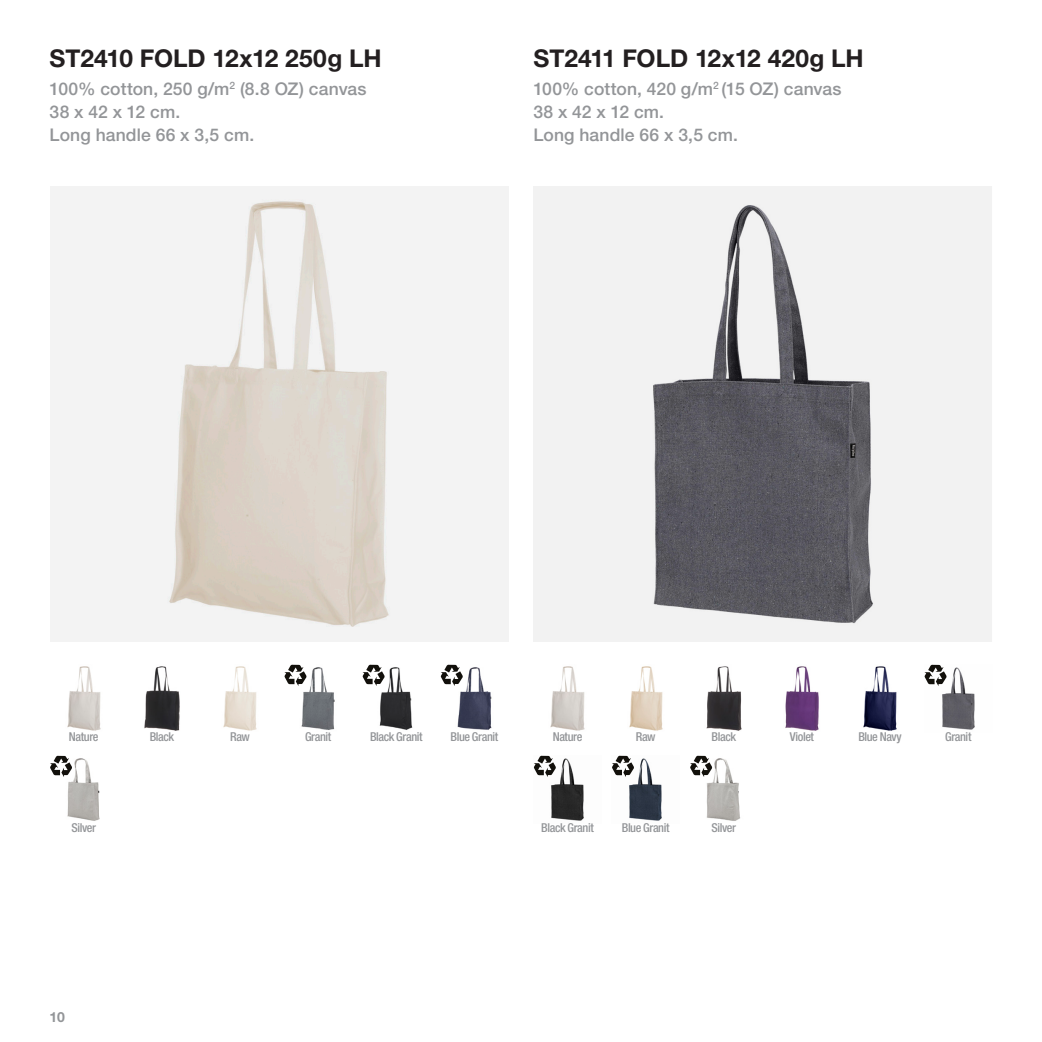
<style>
.page{position:relative;width:1042px;height:1042px;background:#fff}
.page>*{position:absolute;margin:0;border:0;box-sizing:border-box;transform-origin:0 0}
.Overskrift_1{font:700 24.5px "Helvetica Neue LT Std";letter-spacing:-.005em;color:#231f20}
.Produktbeskrivelse{font:500 17.5px "Helvetica Neue LT Std";letter-spacing:.005em;color:#939598}
.Overskrift_1-2{font:700 14px "Helvetica Neue LT Std";color:#939598}
.Packshot_tekst{font:500 condensed 12.25px "Helvetica Neue LT Std";letter-spacing:-.03em;color:#939598}
</style>
<div class="page">
<svg style="left:533px;top:186px;width:459px;height:455px;fill:#f2f2f2"></svg>
<img style="left:550px;top:666px;width:35px;height:65px">
<img style="left:629px;top:666px;width:34px;height:65px">
<img style="left:706px;top:666px;width:36px;height:65px">
<img style="left:697px;top:755px;width:44px;height:66px">
<img style="left:863px;top:666px;width:34px;height:65px">
<img style="left:533px;top:755px;width:51px;height:66px">
<img style="left:931px;top:664px;width:44px;height:66px">
<img style="left:785px;top:666px;width:34px;height:65px">
<img style="left:619px;top:755px;width:43px;height:66px">
<svg style="left:612px;top:756px;width:22px;height:21px"></svg>
<svg style="left:534px;top:756px;width:22px;height:21px"></svg>
<svg style="left:924px;top:665px;width:22px;height:21px"></svg>
<svg style="left:50px;top:186px;width:458px;height:455px;fill:#f3f3f3"></svg>
<img style="left:67px;top:666px;width:34px;height:65px">
<img style="left:57px;top:755px;width:43px;height:66px">
<img style="left:144px;top:666px;width:36px;height:65px">
<img style="left:223px;top:666px;width:34px;height:65px">
<img style="left:379px;top:667px;width:34px;height:63px">
<img style="left:299px;top:664px;width:36px;height:66px">
<img style="left:457px;top:667px;width:35px;height:63px">
<svg style="left:284px;top:665px;width:22px;height:21px"></svg>
<svg style="left:362px;top:665px;width:23px;height:21px"></svg>
<svg style="left:441px;top:665px;width:22px;height:21px"></svg>
<svg style="left:50px;top:756px;width:22px;height:21px"></svg>
<svg style="left:690px;top:756px;width:22px;height:21px"></svg>
<p class="Overskrift_1" style="left:50px;top:43px;width:333px">ST2410 FOLD 12x12 250g LH</p>
<p class="Produktbeskrivelse" style="left:50px;top:78px;width:319px">100% cotton, 250 g/m<sup>2</sup> (8.8 OZ) canvas</p>
<p class="Produktbeskrivelse" style="left:50px;top:101px;width:132px">38 x 42 x 12 cm.</p>
<p class="Produktbeskrivelse" style="left:50px;top:124px;width:206px">Long handle 66 x 3,5 cm.</p>
<p class="Overskrift_1" style="left:533px;top:43px;width:332px">ST2411 FOLD 12x12 420g LH</p>
<p class="Produktbeskrivelse" style="left:533px;top:78px;width:310px">100% cotton, 420 g/m<sup>2</sup> (15 OZ) canvas</p>
<p class="Produktbeskrivelse" style="left:533px;top:101px;width:132px">38 x 42 x 12 cm.</p>
<p class="Produktbeskrivelse" style="left:533px;top:124px;width:206px">Long handle 66 x 3,5 cm.</p>
<p class="Packshot_tekst" style="left:69px;top:729px;width:31px">Nature</p>
<p class="Packshot_tekst" style="left:72px;top:820px;width:26px">Silver</p>
<p class="Packshot_tekst" style="left:150px;top:729px;width:26px">Black</p>
<p class="Packshot_tekst" style="left:230px;top:729px;width:21px">Raw</p>
<p class="Packshot_tekst" style="left:305px;top:729px;width:28px">Granit</p>
<p class="Packshot_tekst" style="left:370px;top:729px;width:54px">Black Granit</p>
<p class="Packshot_tekst" style="left:451px;top:729px;width:49px">Blue Granit</p>
<p class="Packshot_tekst" style="left:553px;top:729px;width:31px">Nature</p>
<p class="Packshot_tekst" style="left:636px;top:729px;width:21px">Raw</p>
<p class="Packshot_tekst" style="left:711px;top:729px;width:26px">Black</p>
<p class="Packshot_tekst" style="left:541px;top:820px;width:54px">Black Granit</p>
<p class="Packshot_tekst" style="left:622px;top:820px;width:49px">Blue Granit</p>
<p class="Packshot_tekst" style="left:711px;top:820px;width:26px">Silver</p>
<p class="Packshot_tekst" style="left:790px;top:729px;width:26px">Violet</p>
<p class="Packshot_tekst" style="left:858px;top:729px;width:45px">Blue Navy</p>
<p class="Packshot_tekst" style="left:945px;top:729px;width:28px">Granit</p>
<p class="Overskrift_1-2" style="left:50px;top:1008px;width:17px">10</p>
</div>
